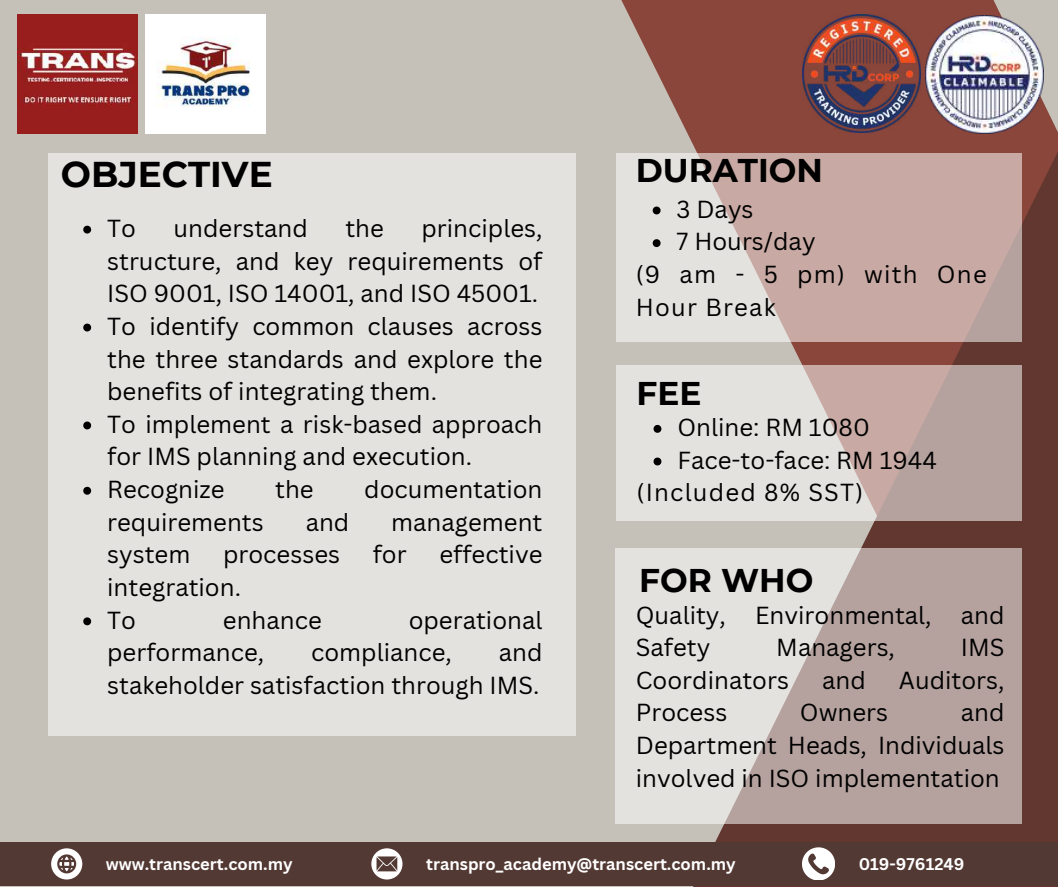
<style>
.page{position:relative;width:1058px;height:887px;background:#fff}
.page>*{position:absolute;margin:0;border:0;box-sizing:border-box;transform-origin:0 0}
.t1{font:700 35.7px "Montserrat";color:#000}
.t2{font:700 32.7px "Montserrat";color:#000}
.t3{font:24px/32.7px "Canva Sans";color:#000}
.t4{font:24px "Canva Sans";letter-spacing:.05em;color:#000}
.t5{font:700 16.5px "Canva Sans";color:#fff}
</style>
<div class="page">
<div style="left:0;top:0;width:1058px;height:886px;background:#c5c1b9"></div>
<svg style="left:621px;top:0;width:372px;height:886px;fill:#8a463a"></svg>
<svg style="left:693px;top:142px;width:365px;height:744px;background:#785047"></svg>
<svg style="left:993px;top:0;width:65px;height:142px"></svg>
<div style="left:0;top:842px;width:1057px;height:43px;background:#533934"></div>
<svg style="left:802px;top:847px;width:32px;height:32px"></svg>
<svg style="left:51px;top:848px;width:31px;height:31px"></svg>
<svg style="left:371px;top:848px;width:31px;height:31px"></svg>
<img style="left:146px;top:14px;width:119px;height:120px">
<img style="left:18px;top:14px;width:119px;height:120px">
<img style="left:925px;top:16px;width:118px;height:118px">
<img style="left:802px;top:14px;width:118px;height:118px">
<div style="left:49px;top:153px;width:527px;height:582px;background:#e4e2de"></div>
<svg style="left:83px;top:226px;width:8px;height:7px"></svg>
<svg style="left:83px;top:323px;width:8px;height:8px"></svg>
<svg style="left:83px;top:421px;width:8px;height:8px"></svg>
<svg style="left:83px;top:487px;width:8px;height:7px"></svg>
<svg style="left:83px;top:617px;width:8px;height:8px"></svg>
<svg style="left:616px;top:153px;width:405px;height:189px;background:#cfbab5"></svg>
<svg style="left:652px;top:206px;width:8px;height:8px"></svg>
<svg style="left:652px;top:239px;width:8px;height:8px"></svg>
<svg style="left:616px;top:366px;width:405px;height:155px;background:#d2c7c2"></svg>
<svg style="left:653px;top:425px;width:8px;height:8px"></svg>
<svg style="left:653px;top:457px;width:8px;height:8px"></svg>
<svg style="left:615px;top:548px;width:406px;height:275px;background:#c9beba"></svg>
<h1 class="t1" style="left:61px;top:152px;width:213px">OBJECTIVE</h1>
<h2 class="t2" style="left:636px;top:151px;width:189px">DURATION</h2>
<p class="t3" style="left:676px;top:192px;width:78px">3 Days</p>
<p class="t3" style="left:676px;top:225px;width:140px">7 Hours/day</p>
<p class="t4" style="left:636px;top:257px;width:352px">(9 am - 5 pm) with One</p>
<p class="t4" style="left:636px;top:290px;width:141px">Hour Break</p>
<p class="t3" style="left:107px;top:211px;width:437px;text-indent:314px">principles, structure, and key requirements of<br>ISO 9001, ISO 14001, and ISO 45001.<br>To identify common clauses across the three standards and explore the benefits of integrating them.<br>To implement a risk-based approach for IMS planning and execution.<br>Recognize</p>
<p class="t3" style="left:107px;top:211px;width:30px">To</p>
<p class="t3" style="left:174px;top:211px;width:136px">understand</p>
<p class="t3" style="left:345px;top:211px;width:40px">the</p>
<h2 class="t2" style="left:636px;top:373px;width:66px">FEE</h2>
<p class="t3" style="left:677px;top:410px;width:194px">Online: RM 1080</p>
<p class="t3" style="left:677px;top:443px;width:261px">Face-to-face: RM 1944</p>
<p class="t4" style="left:636px;top:476px;width:228px">(Included 8% SST)</p>
<p class="t3" style="left:275px;top:472px;width:40px">the</p>
<p class="t3" style="left:364px;top:472px;width:180px">documentation</p>
<p class="t3" style="left:107px;top:505px;width:158px">requirements</p>
<p class="t3" style="left:306px;top:505px;width:45px">and</p>
<p class="t3" style="left:391px;top:505px;width:153px">management</p>
<p class="t3" style="left:107px;top:537px;width:85px">system</p>
<p class="t3" style="left:223px;top:537px;width:118px">processes</p>
<p class="t3" style="left:373px;top:537px;width:36px">for</p>
<p class="t3" style="left:439px;top:537px;width:105px">effective</p>
<p class="t3" style="left:107px;top:570px;width:135px">integration.<br>To</p>
<p class="t3" style="left:223px;top:603px;width:100px">enhance</p>
<p class="t3" style="left:409px;top:603px;width:135px">operational</p>
<p class="t3" style="left:107px;top:635px;width:158px">performance,</p>
<p class="t3" style="left:311px;top:635px;width:142px">compliance,</p>
<p class="t3" style="left:107px;top:635px;width:437px;text-align:right">and<br>stakeholder satisfaction through IMS.</p>
<h2 class="t2" style="left:639px;top:560px;width:176px">FOR WHO</h2>
<p class="t3" style="left:636px;top:598px;width:370px">Quality, Environmental, and<br>Safety</p>
<p class="t3" style="left:776px;top:630px;width:120px">Managers,</p>
<p class="t3" style="left:961px;top:630px;width:45px">IMS</p>
<p class="t3" style="left:636px;top:663px;width:155px">Coordinators</p>
<p class="t3" style="left:822px;top:663px;width:45px">and</p>
<p class="t3" style="left:898px;top:663px;width:107px">Auditors,</p>
<p class="t3" style="left:636px;top:695px;width:93px">Process</p>
<p class="t3" style="left:800px;top:695px;width:90px">Owners</p>
<p class="t3" style="left:636px;top:695px;width:370px;text-align:justify;text-indent:325px">and Department Heads, Individuals involved in ISO implementation</p>
<p class="t5" style="left:106px;top:851px;width:188px">www.transcert.com.my</p>
<p class="t5" style="left:426px;top:851px;width:311px">transpro_academy@transcert.com.my</p>
<p class="t5" style="left:858px;top:851px;width:107px">019-9761249</p>
</div>
